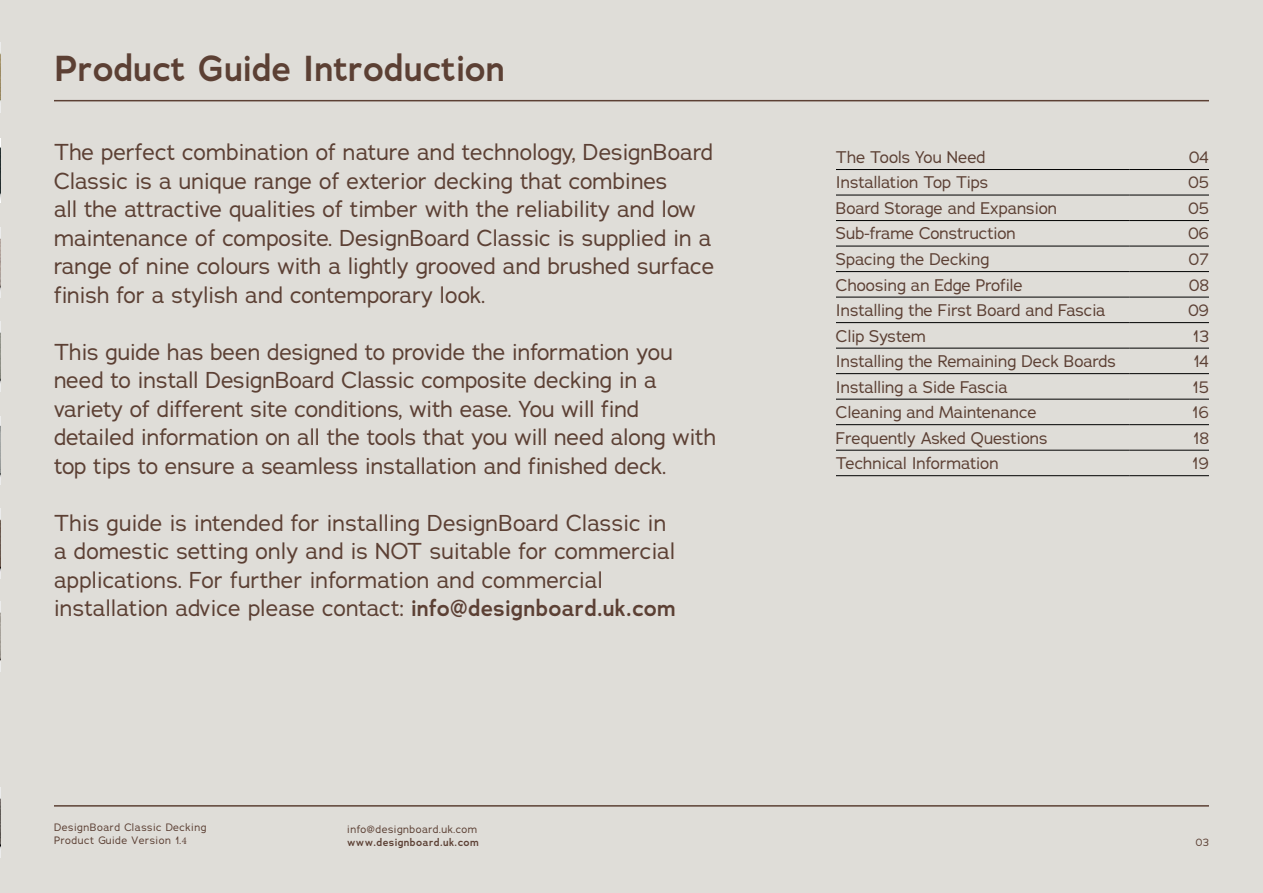
<style>
.page{position:relative;width:1263px;height:893px;background:#dfddd8}
.page>*{position:absolute;margin:0;border:0;box-sizing:border-box;transform-origin:0 0}
.t1{font:600 36px "Adrianna";color:#5c4034}
.t2{font:22.5px/28.5px "Adrianna";letter-spacing:.005em;color:#5c4034}
.t3{font:16.5px "Adrianna";color:#5c4034}
.t4{font:10.5px/12.8px "Adrianna";letter-spacing:.05em;color:#5c4034}
.t5{font:600 10.5px "Adrianna";letter-spacing:.04em;color:#5c4034}
.s1{font-weight:600}
.s2{font-family:"Minion Pro"}
</style>
<div class="page">
<img style="left:0;top:43px;width:1px;height:69px">
<img style="left:0;top:139px;width:1px;height:64px">
<img style="left:0;top:228px;width:1px;height:69px">
<img style="left:0;top:322px;width:1px;height:70px">
<img style="left:0;top:416px;width:1px;height:69px">
<img style="left:0;top:509px;width:1px;height:70px">
<img style="left:0;top:602px;width:1px;height:69px">
<img style="left:0;top:787px;width:1px;height:70px">
<hr style="left:54px;top:100px;width:1155px;height:1px;background:#5c4034">
<hr style="left:836px;top:169px;width:293px;height:1px;background:#000">
<hr style="left:1129px;top:169px;width:80px;height:1px;background:#000">
<hr style="left:836px;top:195px;width:293px;height:1px;background:#000">
<hr style="left:1129px;top:195px;width:80px;height:1px;background:#000">
<hr style="left:836px;top:220px;width:293px;height:1px;background:#000">
<hr style="left:1129px;top:220px;width:80px;height:1px;background:#000">
<hr style="left:836px;top:246px;width:293px;height:1px;background:#000">
<hr style="left:1129px;top:246px;width:80px;height:1px;background:#000">
<hr style="left:836px;top:271px;width:293px;height:1px;background:#000">
<hr style="left:1129px;top:271px;width:80px;height:1px;background:#000">
<hr style="left:836px;top:297px;width:293px;height:1px;background:#000">
<hr style="left:1129px;top:297px;width:80px;height:1px;background:#000">
<hr style="left:836px;top:322px;width:293px;height:1px;background:#000">
<hr style="left:1129px;top:322px;width:80px;height:1px;background:#000">
<hr style="left:836px;top:348px;width:293px;height:1px;background:#000">
<hr style="left:1129px;top:348px;width:80px;height:1px;background:#000">
<hr style="left:836px;top:373px;width:293px;height:1px;background:#000">
<hr style="left:1129px;top:373px;width:80px;height:1px;background:#000">
<hr style="left:836px;top:399px;width:293px;height:1px;background:#000">
<hr style="left:1129px;top:399px;width:80px;height:1px;background:#000">
<hr style="left:836px;top:424px;width:293px;height:1px;background:#000">
<hr style="left:1129px;top:424px;width:80px;height:1px;background:#000">
<hr style="left:836px;top:450px;width:293px;height:1px;background:#000">
<hr style="left:1129px;top:450px;width:80px;height:1px;background:#000">
<hr style="left:836px;top:475px;width:293px;height:1px;background:#000">
<hr style="left:1129px;top:475px;width:80px;height:1px;background:#000">
<hr style="left:54px;top:805px;width:1155px;height:2px;background:#5c4034">
<h1 class="t1" style="left:54px;top:45px;width:453px">Product Guide Introduction</h1>
<p class="t2" style="left:54px;top:138px;width:662px">The perfect combination of nature and technology, DesignBoard Classic is a unique range of exterior decking that combines<br>all the attractive qualities of timber with the reliability and low maintenance of composite. DesignBoard Classic is supplied in a range of nine colours with a lightly grooved and brushed surface finish for a stylish and contemporary look.</p>
<p class="t2" style="left:54px;top:337px;width:664px">This guide has been designed to provide the information you need to install DesignBoard Classic composite decking in a variety of different site conditions, with ease. You will find detailed information on all the tools that you will need along with top tips to ensure a seamless installation and finished deck.</p>
<p class="t2" style="left:54px;top:508px;width:623px">This guide is intended for installing DesignBoard Classic in a domestic setting only and is NOT suitable for commercial applications. For further information and commercial installation advice please contact: <span class="s1">info@designboard.uk.com</span></p>
<p class="t3" style="left:836px;top:147px;width:151px">The Tools You Need</p>
<p class="t3" style="left:1189px;top:147px;width:21px">04</p>
<p class="t3" style="left:836px;top:172px;width:154px">Installation Top Tips</p>
<p class="t3" style="left:1188px;top:172px;width:22px">05</p>
<p class="t3" style="left:836px;top:198px;width:223px">Board Storage and Expansion</p>
<p class="t3" style="left:1188px;top:198px;width:22px">05</p>
<p class="t3" style="left:836px;top:223px;width:181px">Sub-frame Construction</p>
<p class="t3" style="left:1188px;top:223px;width:22px">06</p>
<p class="t3" style="left:836px;top:249px;width:155px">Spacing the Decking</p>
<p class="t3" style="left:1189px;top:249px;width:22px">07</p>
<p class="t3" style="left:836px;top:274px;width:188px">Choosing an Edge Profile</p>
<p class="t3" style="left:1189px;top:274px;width:21px">08</p>
<p class="t3" style="left:836px;top:300px;width:271px">Installing the First Board and Fascia</p>
<p class="t3" style="left:1188px;top:300px;width:22px">09</p>
<p class="t3" style="left:836px;top:325px;width:91px">Clip System</p>
<p class="t3" style="left:1192px;top:325px;width:18px">13</p>
<p class="t3" style="left:836px;top:351px;width:281px">Installing the Remaining Deck Boards</p>
<p class="t3" style="left:1193px;top:351px;width:17px">14</p>
<p class="t3" style="left:836px;top:376px;width:173px">Installing a Side Fascia</p>
<p class="t3" style="left:1192px;top:376px;width:18px">15</p>
<p class="t3" style="left:836px;top:402px;width:202px">Cleaning and Maintenance</p>
<p class="t3" style="left:1192px;top:402px;width:19px">16</p>
<p class="t3" style="left:836px;top:427px;width:213px">Frequently Asked Questions</p>
<p class="t3" style="left:1193px;top:427px;width:18px">18</p>
<p class="t3" style="left:836px;top:453px;width:164px">Technical Information</p>
<p class="t3" style="left:1192px;top:453px;width:19px">19</p>
<p class="t4" style="left:54px;top:821px;width:154px">DesignBoard Classic Decking<br>Product Guide Version 1.<span class="s2">4</span></p>
<p class="t4" style="left:347px;top:822px;width:132px">info@designboard.uk.com</p>
<p class="t5" style="left:347px;top:836px;width:133px">www.designboard.uk.com</p>
<p class="t4" style="left:1196px;top:836px;width:15px">03</p>
</div>
